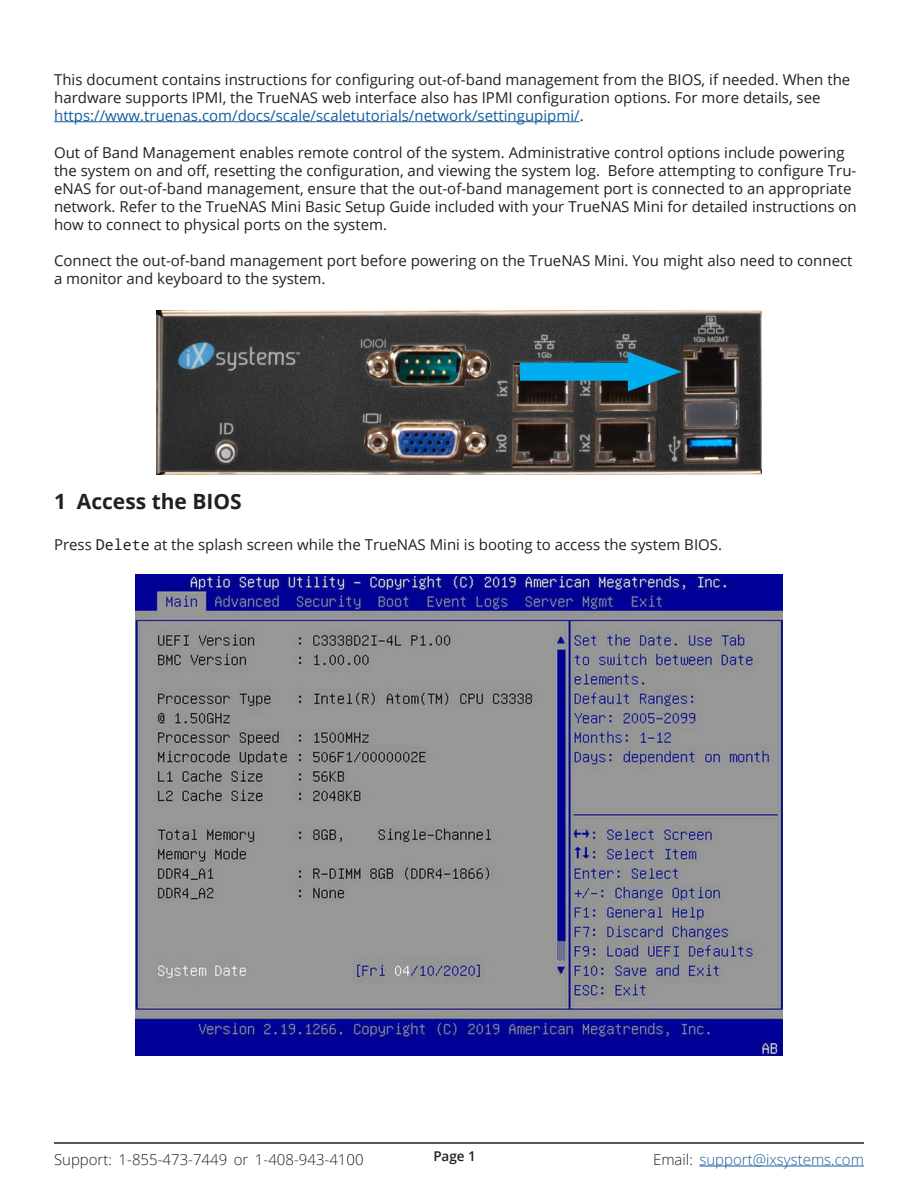
<style>
.page{position:relative;width:918px;height:1188px;background:#fff}
.page>*{position:absolute;margin:0;border:0;box-sizing:border-box;transform-origin:0 0}
.Section_Header{font:700 21px "Open Sans";color:#231f20}
.iX_Paragraph{font:15px/18px "Open Sans";color:#231f20}
.iX_Paragraph-2{font:15px "Open Sans";color:#175d9e}
.t1{font:300 15px "Open Sans";color:#231f20}
.t2{font:300 15px "Open Sans";color:#175d9e}
.t3{font:600 13.5px "Open Sans";color:#231f20}
.s1{color:#231f20}
.s2{font-family:"Noto Mono"}
</style>
<div class="page">
<hr style="left:54px;top:1142px;width:810px;height:2px;background:#231f20">
<hr style="left:699px;top:1166px;width:165px;height:1px;background:#175d9e">
<img style="left:136px;top:574px;width:647px;height:481px">
<hr style="left:54px;top:121px;width:526px;height:1px;background:#175d9e">
<img style="left:157px;top:311px;width:604px;height:164px">
<div style="left:520px;top:363px;width:130px;height:18px;background:#00aeef"></div>
<svg style="left:628px;top:352px;width:54px;height:39px"></svg>
<p class="iX_Paragraph" style="left:54px;top:70px;width:798px">This document contains instructions for configuring out-of-band management from the BIOS, if needed. When the hardware supports IPMI, the TrueNAS web interface also has IPMI configuration options. For more details, see</p>
<p class="iX_Paragraph-2" style="left:54px;top:105px;width:529px">https://www.truenas.com/docs/scale/scaletutorials/network/settingupipmi/<span class="s1">.</span></p>
<p class="iX_Paragraph" style="left:54px;top:144px;width:804px">Out of Band Management enables remote control of the system. Administrative control options include powering the system on and off, resetting the configuration, and viewing the system log. Before attempting to configure Tru&shy;eNAS for out-of-band management, ensure that the out-of-band management port is connected to an appropriate network. Refer to the TrueNAS Mini Basic Setup Guide included with your TrueNAS Mini for detailed instructions on how to connect to physical ports on the system.</p>
<p class="iX_Paragraph" style="left:54px;top:252px;width:800px">Connect the out-of-band management port before powering on the TrueNAS Mini. You might also need to connect a monitor and keyboard to the system.</p>
<p class="Section_Header" style="left:54px;top:486px;width:189px">1 Access the BIOS</p>
<p class="iX_Paragraph" style="left:54px;top:535px;width:670px">Press <span class="s2">Delete</span> at the splash screen while the TrueNAS Mini is booting to access the system BIOS.</p>
<p class="t1" style="left:54px;top:1149px;width:311px">Support: 1-855-473-7449 or 1-408-943-4100</p>
<p class="t3" style="left:433px;top:1147px;width:44px">Page 1</p>
<p class="t2" style="left:653px;top:1149px;width:212px"><span class="s1">Email:</span> support@ixsystems.com</p>
</div>
